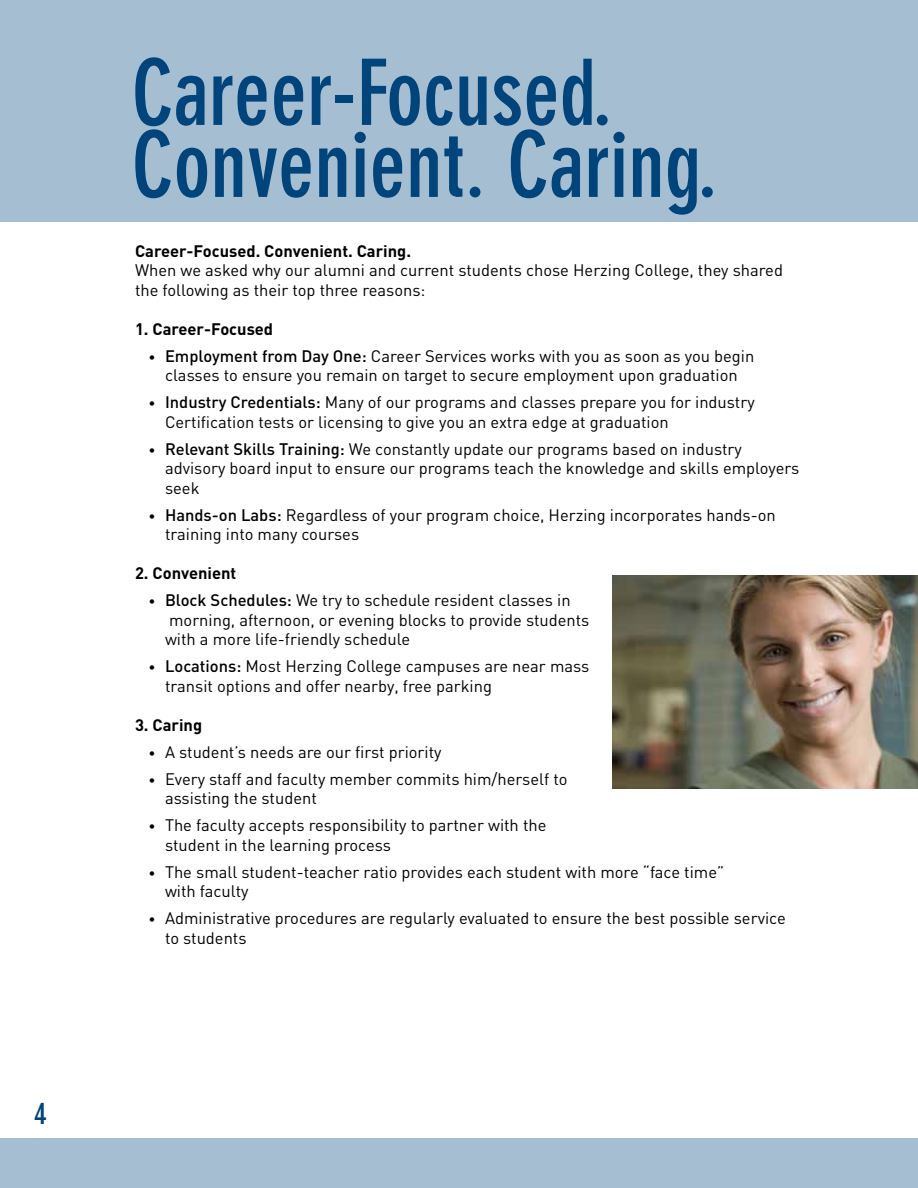
<style>
.page{position:relative;width:918px;height:1188px;background:#fff}
.page>*{position:absolute;margin:0;border:0;box-sizing:border-box;transform-origin:0 0}
.t1{font:700 condensed 90px/72px "DIN Neuzeit Grotesk";color:#00447c}
.t2{font:700 condensed 30px "DIN Neuzeit Grotesk";color:#00447c}
.t3{font:16.5px/19.5px "DIN";color:#000}
.t4{font:700 16.5px "DIN";color:#000}
.s1{font-size:13.5px}
.s2{font-weight:500}
</style>
<div class="page">
<div style="left:0;top:0;width:918px;height:222px;background:#a6bed1"></div>
<div style="left:0;top:1138px;width:918px;height:50px;background:#a6bed1"></div>
<img style="left:612px;top:576px;width:306px;height:213px">
<h2 class="t2" style="left:34px;top:1096px;width:14px">4</h2>
<h1 class="t1" style="left:132px;top:58px;width:588px">Career-Focused.<br>Convenient. Caring.</h1>
<p class="t4" style="left:135px;top:240px;width:278px">Career-Focused. Convenient. Caring.</p>
<p class="t3" style="left:135px;top:260px;width:650px">When we asked why our alumni and current students chose Herzing College, they shared the following as their top three reasons:</p>
<p class="t4" style="left:135px;top:318px;width:140px">1. Career-Focused</p>
<p class="t3" style="left:148px;top:346px;width:607px;text-align:center"><span class="s1">•</span> <span class="s2">Employment from Day One:</span> Career Services works with you as soon as you begin classes to ensure you remain on target to secure employment upon graduation</p>
<p class="t3" style="left:165px;top:392px;width:591px;text-indent:-17px"><span class="s1">•</span> <span class="s2">Industry Credentials:</span> Many of our programs and classes prepare you for industry<br>Certification tests or licensing to give you an extra edge at graduation</p>
<p class="t3" style="left:165px;top:439px;width:636px;text-indent:-17px"><span class="s1">•</span> <span class="s2">Relevant Skills Training:</span> We constantly update our programs based on industry advisory board input to ensure our programs teach the knowledge and skills employers seek</p>
<p class="t3" style="left:165px;top:505px;width:612px;text-indent:-17px"><span class="s1">•</span> <span class="s2">Hands-on Labs:</span> Regardless of your program choice, Herzing incorporates hands-on training into many courses</p>
<p class="t4" style="left:135px;top:562px;width:103px">2. Convenient</p>
<p class="t3" style="left:165px;top:590px;width:426px;text-indent:-17px"><span class="s1">•</span> <span class="s2">Block Schedules:</span> We try to schedule resident classes in morning, afternoon, or evening blocks to provide students with a more life-friendly schedule</p>
<p class="t3" style="left:165px;top:656px;width:426px;text-indent:-17px"><span class="s1">•</span> <span class="s2">Locations:</span> Most Herzing College campuses are near mass transit options and offer nearby, free parking</p>
<p class="t4" style="left:135px;top:714px;width:69px">3. Caring</p>
<p class="t3" style="left:148px;top:742px;width:295px"><span class="s1">•</span> A student’s needs are our first priority</p>
<p class="t3" style="left:165px;top:769px;width:404px;text-indent:-17px"><span class="s1">•</span> Every staff and faculty member commits him/herself to assisting the student</p>
<p class="t3" style="left:165px;top:815px;width:383px;text-indent:-17px"><span class="s1">•</span> The faculty accepts responsibility to partner with the student in the learning process</p>
<p class="t3" style="left:165px;top:862px;width:561px;text-indent:-17px"><span class="s1">•</span> The small student-teacher ratio provides each student with more “face time” with faculty</p>
<p class="t3" style="left:165px;top:908px;width:622px;text-indent:-17px"><span class="s1">•</span> Administrative procedures are regularly evaluated to ensure the best possible service to students</p>
</div>
